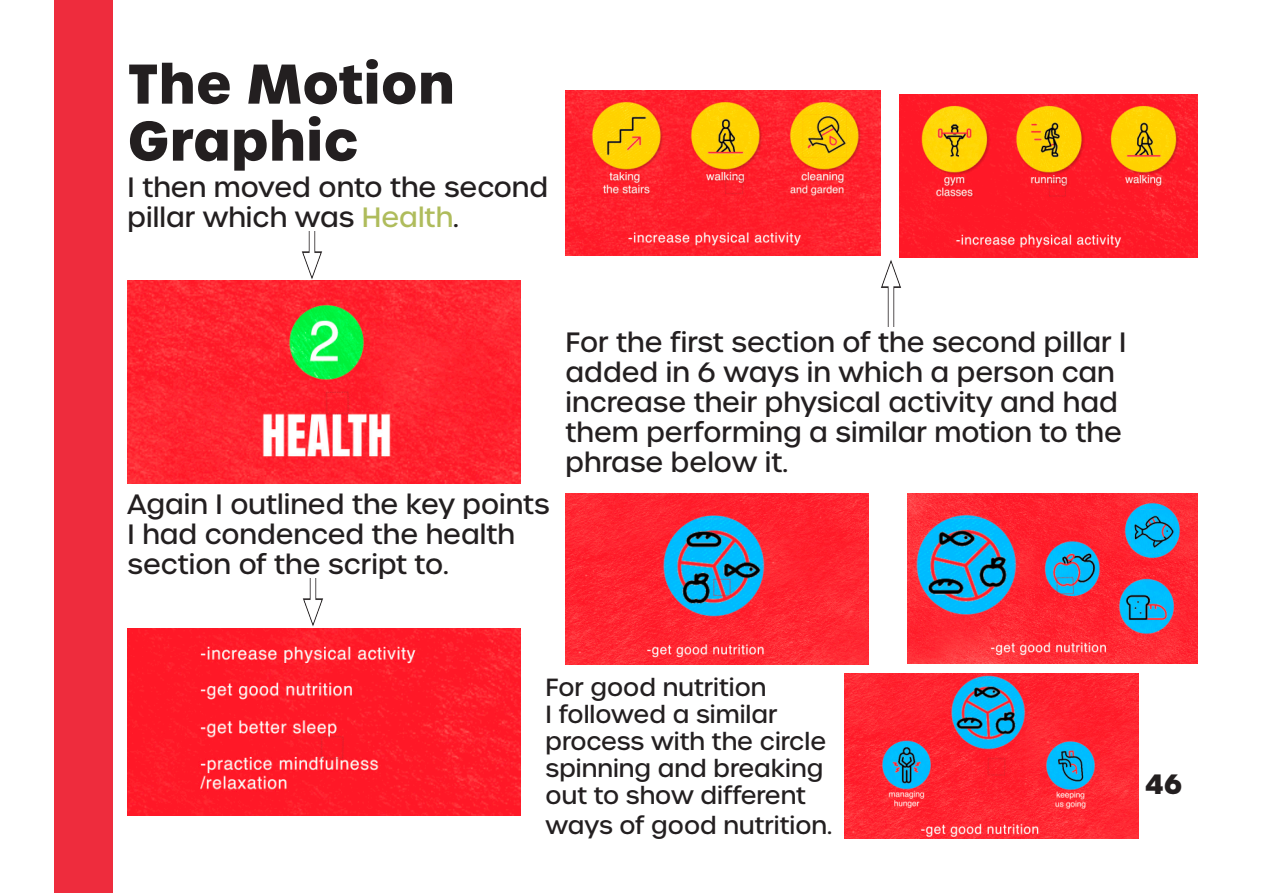
<style>
.page{position:relative;width:1263px;height:893px;background:#fff}
.page>*{position:absolute;margin:0;border:0;box-sizing:border-box;transform-origin:0 0}
.t1{font:700 54px/57px "Urbane";color:#231f20}
.t2{font:500 27px/30px "Urbane";color:#231f20}
.t3{font:700 27px "Urbane";color:#231f20}
.t4{font:500 24px/27px "Urbane";color:#231f20}
.s1{color:#afbc5c}
</style>
<div class="page">
<div style="left:54px;top:0;width:59px;height:893px;background:#ee2c3d"></div>
<img style="left:128px;top:280px;width:393px;height:204px">
<img style="left:128px;top:628px;width:393px;height:188px">
<img style="left:566px;top:90px;width:314px;height:166px">
<img style="left:899px;top:94px;width:298px;height:163px">
<img style="left:840px;top:242px;width:102px;height:85px">
<img style="left:845px;top:673px;width:293px;height:166px">
<img style="left:907px;top:493px;width:290px;height:170px">
<img style="left:566px;top:493px;width:302px;height:171px">
<img style="left:261px;top:232px;width:102px;height:66px">
<img style="left:262px;top:579px;width:102px;height:66px">
<p class="t1" style="left:128px;top:56px;width:329px">The Motion<br>Graphic</p>
<p class="t2" style="left:128px;top:173px;width:422px">I then moved onto the second pillar which was <span class="s1">Health</span>.</p>
<p class="t2" style="left:128px;top:489px;width:424px">Again I outlined the key points<br>I had condenced the health section of the script to.</p>
<p class="t2" style="left:566px;top:327px;width:562px">For the first section of the second pillar I added in 6 ways in which a person can increase their physical activity and had them performing a similar motion to the phrase below it.</p>
<p class="t4" style="left:546px;top:673px;width:282px">For good nutrition<br>I followed a similar process with the circle spinning and breaking out to show different</p>
<p class="t4" style="left:546px;top:811px;width:288px">ways of good nutrition.</p>
<p class="t3" style="left:1145px;top:766px;width:39px">46</p>
</div>
